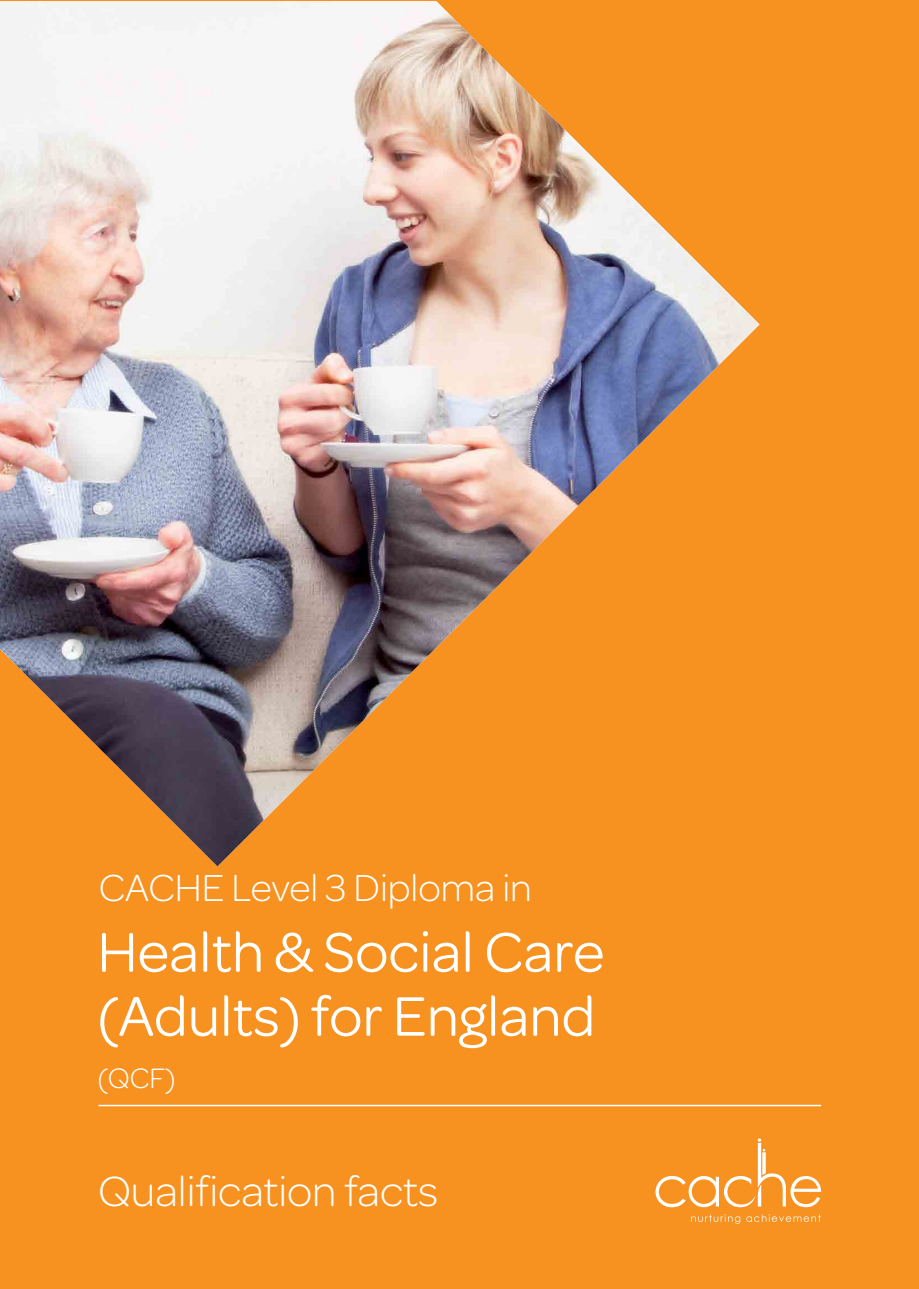
<style>
.page{position:relative;width:919px;height:1289px;background:#fff}
.page>*{position:absolute;margin:0;border:0;box-sizing:border-box;transform-origin:0 0}
.t1{font:59.25px/64.1px "Omnes";color:#fff}
.t2{font:300 45px "Omnes";color:#fff}
.t3{font:300 40.2px "Omnes";color:#fff}
.t4{font:300 30px "Omnes";color:#fff}
</style>
<div class="page">
<div style="left:0;top:0;width:918px;height:1288px;background:#f79220"></div>
<svg style="left:655px;top:1138px;width:166px;height:69px"></svg>
<svg style="left:691px;top:1214px;width:49px;height:9px"></svg>
<svg style="left:746px;top:1214px;width:74px;height:7px"></svg>
<hr style="left:98px;top:1104px;width:723px;height:2px;background:#fff">
<img style="left:0;top:1px;width:759px;height:865px">
<p class="t3" style="left:99px;top:869px;width:434px">CACHE Level 3 Diploma in</p>
<p class="t1" style="left:97px;top:921px;width:508px">Health &amp; Social Care (Adults) for England</p>
<p class="t4" style="left:97px;top:1063px;width:80px">(QCF)</p>
<p class="t2" style="left:98px;top:1170px;width:341px">Qualification facts</p>
</div>
